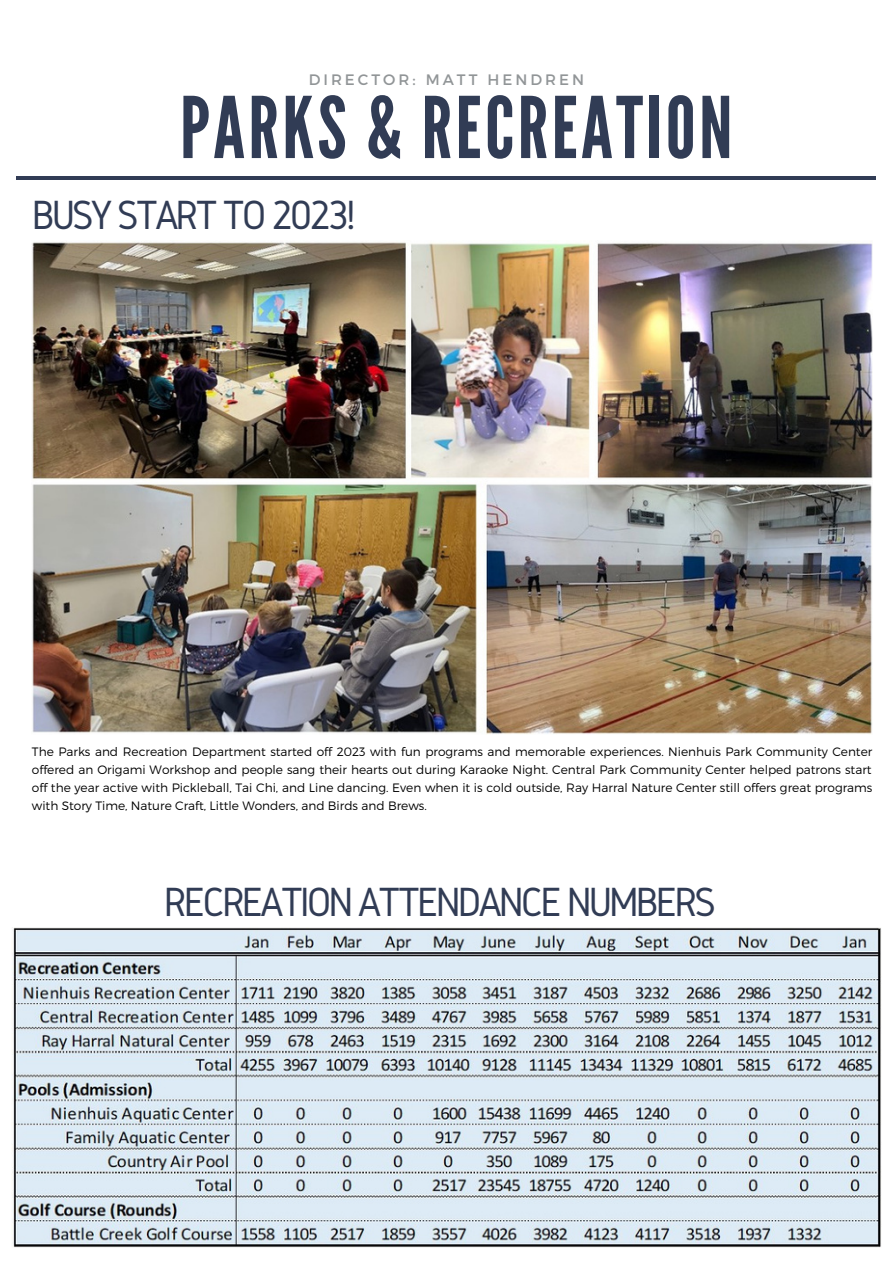
<style>
.page{position:relative;width:893px;height:1264px;background:#fff}
.page>*{position:absolute;margin:0;border:0;box-sizing:border-box;transform-origin:0 0}
.t1{font:84.75px "League Gothic";letter-spacing:.04em;color:#313c55}
.t2{font:42.3px "Gidole";letter-spacing:-.07em;color:#313c55}
.t3{font:15.15px "Montserrat";letter-spacing:.2em;color:#919597}
.t4{font:300 12.15px/18.1px "Montserrat";color:#000;text-align:justify}
</style>
<div class="page">
<img style="left:12px;top:927px;width:869px;height:320px">
<hr style="left:16px;top:176px;width:860px;height:3px;background:#313c55">
<img style="left:32px;top:242px;width:840px;height:492px">
<p class="t3" style="left:308px;top:70px;width:277px">DIRECTOR: MATT HENDREN</p>
<h1 class="t1" style="left:180px;top:79px;width:554px">PARKS &amp; RECREATION</h1>
<h2 class="t2" style="left:32px;top:191px;width:326px">BUSY START TO 2023!</h2>
<p class="t4" style="left:32px;top:741px;width:842px">The Parks and Recreation Department started off 2023 with fun programs and memorable experiences. Nienhuis Park Community Center offered an Origami Workshop and people sang their hearts out during Karaoke Night. Central Park Community Center helped patrons start off the year active with Pickleball, Tai Chi, and Line dancing. Even when it is cold outside, Ray Harral Nature Center still offers great programs with Story Time, Nature Craft, Little Wonders, and Birds and Brews.</p>
<h2 class="t2" style="left:164px;top:878px;width:553px">RECREATION ATTENDANCE NUMBERS</h2>
</div>
